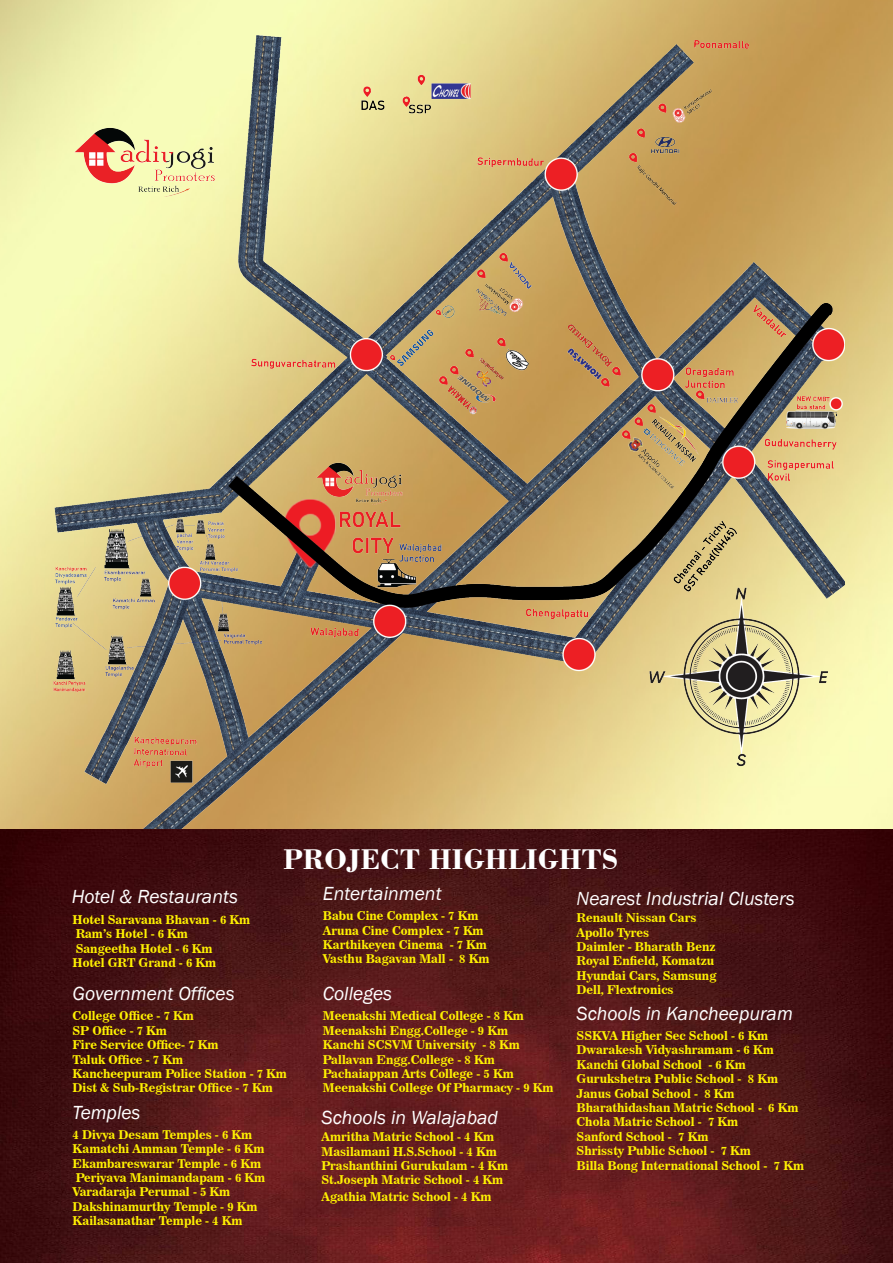
<style>
.page{position:relative;width:893px;height:1263px;background:#fff}
.page>*{position:absolute;margin:0;border:0;box-sizing:border-box;transform-origin:0 0}
.t1{font:700 30px "Bodoni BT";color:#fff}
.t2{font:italic 19.5px "Franklin Gothic";color:#fff}
.t3{font:12px "News 706 BT Bold C";color:#fff101}
</style>
<div class="page">
<img style="left:0;top:0;width:893px;height:829px">
<img style="left:48px;top:21px;width:797px;height:808px">
<img style="left:0;top:829px;width:893px;height:434px">
<p class="t2" style="left:72px;top:884px;width:168px">Hotel &amp; Restaurants</p>
<p class="t1" style="left:283px;top:840px;width:337px">PROJECT HIGHLIGHTS</p>
<p class="t2" style="left:323px;top:881px;width:120px">Entertainment</p>
<p class="t2" style="left:577px;top:886px;width:220px">Nearest Industrial Clusters</p>
<p class="t3" style="left:72px;top:912px;width:179px">Hotel Saravana Bhavan - 6 Km</p>
<p class="t3" style="left:76px;top:926px;width:114px">Ram’s Hotel - 6 Km</p>
<p class="t3" style="left:76px;top:941px;width:138px">Sangeetha Hotel - 6 Km</p>
<p class="t3" style="left:72px;top:955px;width:145px">Hotel GRT Grand - 6 Km</p>
<p class="t3" style="left:323px;top:909px;width:157px">Babu Cine Complex - 7 Km</p>
<p class="t3" style="left:323px;top:923px;width:162px">Aruna Cine Complex - 7 Km</p>
<p class="t3" style="left:323px;top:937px;width:166px">Karthikeyen Cinema - 7 Km</p>
<p class="t3" style="left:323px;top:952px;width:168px">Vasthu Bagavan Mall - 8 Km</p>
<p class="t2" style="left:72px;top:981px;width:164px">Government Offices</p>
<p class="t2" style="left:323px;top:981px;width:71px">Colleges</p>
<p class="t3" style="left:72px;top:1009px;width:123px">College Office - 7 Km</p>
<p class="t3" style="left:72px;top:1023px;width:96px">SP Office - 7 Km</p>
<p class="t3" style="left:72px;top:1037px;width:148px">Fire Service Office- 7 Km</p>
<p class="t3" style="left:72px;top:1052px;width:112px">Taluk Office - 7 Km</p>
<p class="t3" style="left:72px;top:1066px;width:216px">Kancheepuram Police Station - 7 Km</p>
<p class="t3" style="left:72px;top:1081px;width:202px">Dist &amp; Sub-Registrar Office - 7 Km</p>
<p class="t2" style="left:72px;top:1100px;width:70px">Temples</p>
<p class="t3" style="left:72px;top:1127px;width:181px">4 Divya Desam Temples - 6 Km</p>
<p class="t3" style="left:72px;top:1141px;width:194px">Kamatchi Amman Temple - 6 Km</p>
<p class="t3" style="left:72px;top:1156px;width:190px">Ekambareswarar Temple - 6 Km</p>
<p class="t3" style="left:76px;top:1170px;width:191px">Periyava Manimandapam - 6 Km</p>
<p class="t3" style="left:72px;top:1185px;width:159px">Varadaraja Perumal - 5 Km</p>
<p class="t3" style="left:72px;top:1199px;width:187px">Dakshinamurthy Temple - 9 Km</p>
<p class="t3" style="left:72px;top:1213px;width:171px">Kailasanathar Temple - 4 Km</p>
<p class="t3" style="left:323px;top:1009px;width:203px">Meenakshi Medical College - 8 Km</p>
<p class="t3" style="left:323px;top:1023px;width:187px">Meenakshi Engg.College - 9 Km</p>
<p class="t3" style="left:323px;top:1037px;width:198px">Kanchi SCSVM University - 8 Km</p>
<p class="t3" style="left:323px;top:1052px;width:173px">Pallavan Engg.College - 8 Km</p>
<p class="t3" style="left:323px;top:1066px;width:192px">Pachaiappan Arts College - 5 Km</p>
<p class="t3" style="left:323px;top:1081px;width:232px">Meenakshi College Of Pharmacy - 9 Km</p>
<p class="t2" style="left:321px;top:1105px;width:178px">Schools in Walajabad</p>
<p class="t3" style="left:321px;top:1129px;width:174px">Amritha Matric School - 4 Km</p>
<p class="t3" style="left:321px;top:1144px;width:177px">Masilamani H.S.School - 4 Km</p>
<p class="t3" style="left:321px;top:1158px;width:188px">Prashanthini Gurukulam - 4 Km</p>
<p class="t3" style="left:321px;top:1173px;width:183px">St.Joseph Matric School - 4 Km</p>
<p class="t3" style="left:321px;top:1189px;width:171px">Agathia Matric School - 4 Km</p>
<p class="t3" style="left:577px;top:910px;width:121px">Renault Nissan Cars</p>
<p class="t3" style="left:577px;top:925px;width:74px">Apollo Tyres</p>
<p class="t3" style="left:577px;top:939px;width:141px">Daimler - Bharath Benz</p>
<p class="t3" style="left:577px;top:954px;width:139px">Royal Enfield, Komatzu</p>
<p class="t3" style="left:577px;top:968px;width:141px">Hyundai Cars, Samsung</p>
<p class="t3" style="left:577px;top:982px;width:99px">Dell, Flextronics</p>
<p class="t2" style="left:577px;top:1001px;width:218px">Schools in Kancheepuram</p>
<p class="t3" style="left:577px;top:1028px;width:193px">SSKVA Higher Sec School - 6 Km</p>
<p class="t3" style="left:577px;top:1043px;width:199px">Dwarakesh Vidyashramam - 6 Km</p>
<p class="t3" style="left:577px;top:1057px;width:171px">Kanchi Global School - 6 Km</p>
<p class="t3" style="left:577px;top:1072px;width:203px">Gurukshetra Public School - 8 Km</p>
<p class="t3" style="left:577px;top:1086px;width:160px">Janus Gobal School - 8 Km</p>
<p class="t3" style="left:577px;top:1100px;width:223px">Bharathidashan Matric School - 6 Km</p>
<p class="t3" style="left:577px;top:1115px;width:163px">Chola Matric School - 7 Km</p>
<p class="t3" style="left:577px;top:1129px;width:133px">Sanford School - 7 Km</p>
<p class="t3" style="left:577px;top:1144px;width:176px">Shrissty Public School - 7 Km</p>
<p class="t3" style="left:577px;top:1158px;width:229px">Billa Bong International School - 7 Km</p>
</div>
